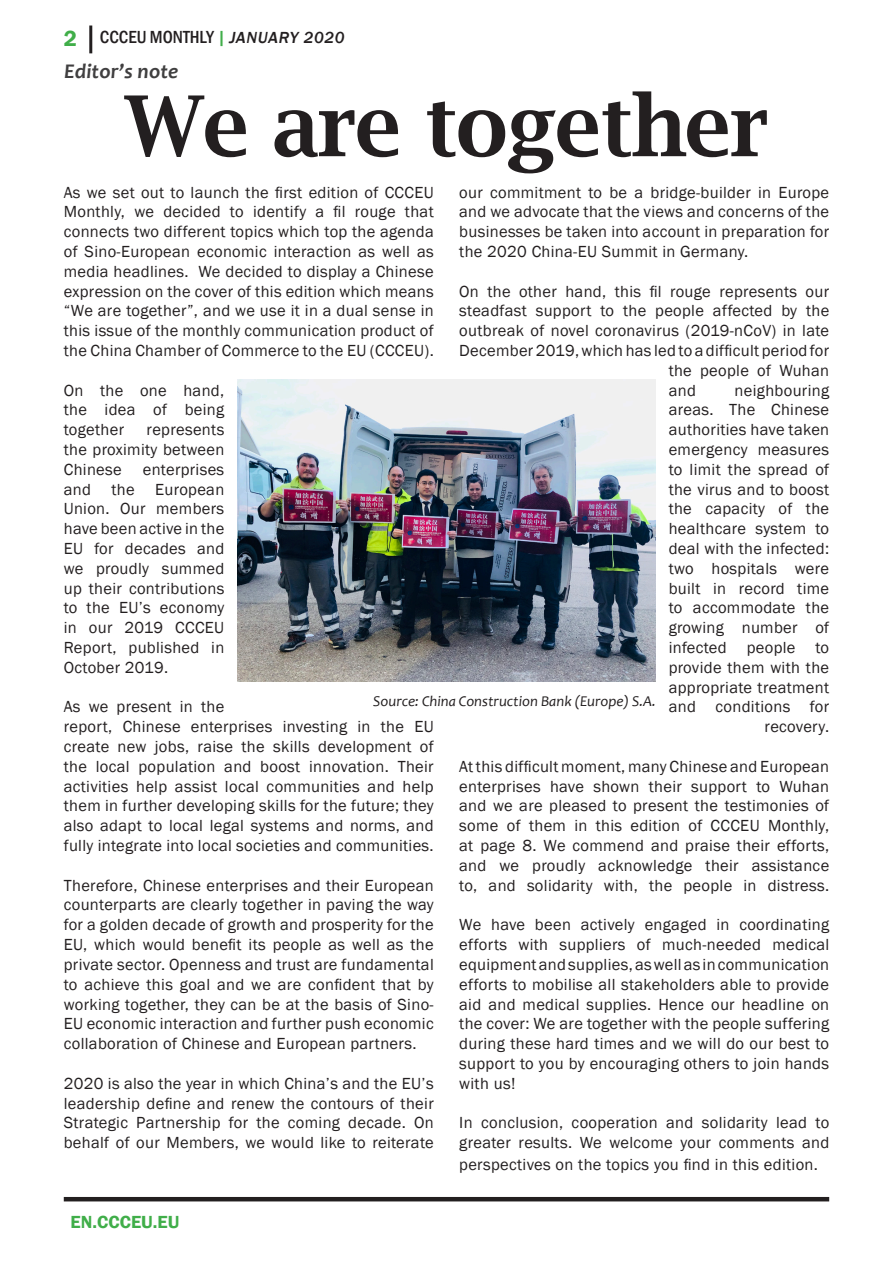
<style>
.page{position:relative;width:893px;height:1263px;background:#fff}
.page>*{position:absolute;margin:0;border:0;box-sizing:border-box;transform-origin:0 0}
.t1{font:600 84px "Lucida Bright";letter-spacing:-.02em;color:#231f20}
.t2{font:italic 700 21px "Candara";letter-spacing:.01em;color:#403f40}
.t3{font:500 condensed 18px "Franklin Gothic";color:#231f20}
.t4{font:600 18px "Franklin Gothic";color:#40ae49}
.t5{font:16.5px/19.8px "Franklin Gothic";letter-spacing:.02em;color:#231f20;text-align:justify}
.t6{font:italic 15px "Candara";color:#231f20}
.s1{font-weight:600;font-stretch:normal;font-size:22.5px;color:#40ae49}
.s2{color:#40ae49}
.s3{font-style:italic;font-stretch:normal;font-size:16.5px}
</style>
<div class="page">
<hr style="left:64px;top:1197px;width:765px;height:4px;background:#231f20">
<hr style="left:89px;top:26px;width:3px;height:27px;background:#231f20">
<img style="left:237px;top:379px;width:419px;height:303px">
<p class="t3" style="left:64px;top:25px;width:282px"><span class="s1">2</span> CCCEU MONTHLY <span class="s2">|</span> <span class="s3">JANUARY 2020</span></p>
<p class="t2" style="left:64px;top:58px;width:116px">Editor’s note</p>
<h1 class="t1" style="left:124px;top:78px;width:646px">We are together</h1>
<p class="t5" style="left:64px;top:183px;width:371px">As we set out to launch the first edition of CCCEU Monthly, we decided to identify a fil rouge that connects two different topics which top the agenda of Sino-European economic interaction as well as media headlines. We decided to display a Chinese expression on the cover of this edition which means “We are together”, and we use it in a dual sense in this issue of the monthly communication product of the China Chamber of Commerce to the EU (CCCEU).</p>
<p class="t5" style="left:64px;top:381px;width:162px">On the one hand, the idea of being together</p>
<p class="t5" style="left:459px;top:183px;width:371px">our commitment to be a bridge-builder in Europe and we advocate that the views and concerns of the businesses be taken into account in preparation for the 2020 China-EU Summit in Germany.</p>
<p class="t5" style="left:459px;top:282px;width:371px">On the other hand, this fil rouge represents our</p>
<p class="t5" style="left:459px;top:301px;width:371px">steadfast support to the people affected by the</p>
<p class="t5" style="left:459px;top:321px;width:371px">outbreak of novel coronavirus (2019-nCoV) in late</p>
<p class="t5" style="left:459px;top:341px;width:371px">December 2019, which has led to a difficult period for</p>
<p class="t5" style="left:669px;top:361px;width:162px">the people of Wuhan</p>
<p class="t5" style="left:669px;top:381px;width:29px">and</p>
<p class="t5" style="left:669px;top:381px;width:162px;text-align:right">neighbouring<br>areas. The Chinese authorities have taken emergency measures to limit the spread of the virus and to boost the capacity of the healthcare system to deal with the infected: two hospitals were built in record time to accommodate the growing number of infected people to provide them with the appropriate treatment and conditions for recovery.</p>
<p class="t5" style="left:459px;top:757px;width:372px">At this difficult moment, many Chinese and European enterprises have shown their support to Wuhan and we are pleased to present the testimonies of some of them in this edition of CCCEU Monthly, at page 8. We commend and praise their efforts, and we proudly acknowledge their assistance to, and solidarity with, the people in distress.</p>
<p class="t5" style="left:459px;top:915px;width:371px">We have been actively engaged in coordinating efforts with suppliers of much-needed medical equipment and supplies, as well as in communication efforts to mobilise all stakeholders able to provide aid and medical supplies. Hence our headline on the cover: We are together with the people suffering during these hard times and we will do our best to support to you by encouraging others to join hands with us!</p>
<p class="t5" style="left:459px;top:1113px;width:371px">In conclusion, cooperation and solidarity lead to greater results. We welcome your comments and</p>
<p class="t5" style="left:459px;top:1155px;width:360px">perspectives on the topics you find in this edition.</p>
<p class="t5" style="left:64px;top:420px;width:162px;text-indent:83px">represents the proximity between Chinese</p>
<p class="t5" style="left:64px;top:460px;width:162px;text-indent:79px">enterprises and the European Union. Our members have been active in the EU for decades and we proudly summed up their contributions to the EU’s economy in our 2019 CCCEU Report, published in October 2019.</p>
<p class="t5" style="left:64px;top:697px;width:372px;text-align:left">As we present in the<br>report, Chinese enterprises investing in the EU create new jobs, raise the skills development of the local population and boost innovation. Their activities help assist local communities and help them in further developing skills for the future; they also adapt to local legal systems and norms, and fully integrate into local societies and communities.</p>
<p class="t5" style="left:64px;top:876px;width:372px">Therefore, Chinese enterprises and their European counterparts are clearly together in paving the way for a golden decade of growth and prosperity for the EU, which would benefit its people as well as the private sector. Openness and trust are fundamental to achieve this goal and we are confident that by working together, they can be at the basis of Sino-EU economic interaction and further push economic collaboration of Chinese and European partners.</p>
<p class="t5" style="left:64px;top:1074px;width:371px">2020 is also the year in which China’s and the EU’s leadership define and renew the contours of their Strategic Partnership for the coming decade. On behalf of our Members, we would like to reiterate</p>
<p class="t6" style="left:373px;top:691px;width:284px">Source: China Construction Bank (Europe) S.A.</p>
<p class="t4" style="left:70px;top:1211px;width:111px">EN.CCCEU.EU</p>
</div>
